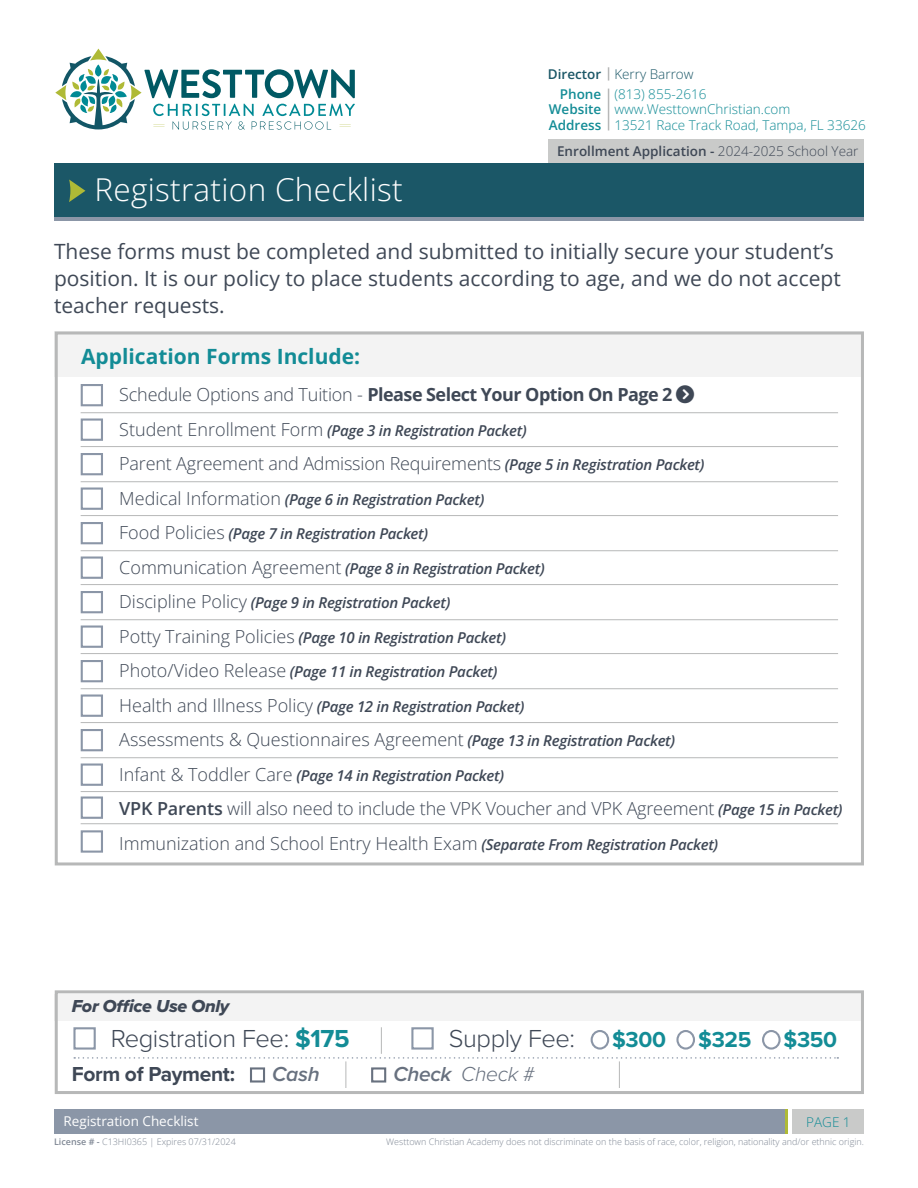
<style>
.page{position:relative;width:918px;height:1188px;background:#fff}
.page>*{position:absolute;margin:0;border:0;box-sizing:border-box;transform-origin:0 0}
.t1{font:300 31.5px "Open Sans";letter-spacing:.01em;color:#fff}
.t2{font:300 25.5px "Proxima Nova";letter-spacing:-.015em;color:#3f4856}
.t3{font:700 22.5px "Proxima Nova";letter-spacing:-.015em;color:#138c96}
.t4{font:21px/27px "Open Sans";color:#3f4856}
.t5{font:700 21px "Open Sans";color:#138c96}
.t6{font:700 21px "Proxima Nova";letter-spacing:-.015em;color:#3f4856}
.t7{font:italic 600 21px "Proxima Nova";letter-spacing:-.015em;color:#68717f}
.t8{font:italic 300 21px "Proxima Nova";letter-spacing:-.015em;color:#68717f}
.t9{font:300 18px "Open Sans";letter-spacing:-.01em;color:#3f4856}
.t10{font:700 18px "Open Sans";letter-spacing:-.03em;color:#3f4856}
.t11{font:18px "Proxima Nova Extrabld It";letter-spacing:-.015em;color:#3f4856}
.t12{font:italic 600 15px "Open Sans";letter-spacing:-.02em;color:#3f4856}
.t13{font:300 13.5px/15.8px "Open Sans";color:#138c96}
.t14{font:600 13.5px "Open Sans";color:#3f4856}
.t15{font:13.5px "Open Sans";color:#fff}
.t16{font:300 13.5px "Open Sans";color:#1b5767}
.t17{font:600 13.5px/15.6px "Open Sans";color:#138c96;text-align:justify}
.t18{font:300 9px "Open Sans";color:#7f8794}
.s1{font-weight:600}
.s2{font-weight:300}
.s3{font-weight:300;font-style:normal;font-size:18px}
.s4{font-weight:600;font-style:italic;font-size:15px}
.s5{font-weight:700;color:#138c96}
.s6{font-style:normal}
</style>
<div class="page">
<div style="left:54px;top:1109px;width:731px;height:24px;background:#8b96a7"></div>
<hr style="left:785px;top:1109px;width:3px;height:24px;background:#afba36">
<div style="left:793px;top:1109px;width:71px;height:24px;background:#c9cac9"></div>
<svg style="left:608px;top:67px;width:1px;height:14px"></svg>
<hr style="left:608px;top:89px;width:1px;height:41px;background:#b7b8b8">
<svg style="left:54px;top:216px;width:810px;height:5px;background:#74899a"></svg>
<div style="left:549px;top:139px;width:315px;height:27px;background:#c9cac9"></div>
<div style="left:54px;top:163px;width:810px;height:53px;background:#1b5767"></div>
<svg style="left:69px;top:180px;width:16px;height:22px"></svg>
<svg style="left:55px;top:49px;width:300px;height:81px"></svg>
<div style="left:55px;top:332px;width:809px;height:45px;background:#f3f3f3"></div>
<div style="left:55px;top:332px;width:809px;height:533px;border:3px solid #b7b8b8"></div>
<hr style="left:81px;top:412px;width:757px;height:1px;background:#b7b8b8">
<hr style="left:81px;top:446px;width:757px;height:1px;background:#b7b8b8">
<hr style="left:81px;top:481px;width:757px;height:1px;background:#b7b8b8">
<hr style="left:81px;top:515px;width:757px;height:1px;background:#b7b8b8">
<hr style="left:81px;top:550px;width:757px;height:1px;background:#b7b8b8">
<hr style="left:81px;top:584px;width:757px;height:1px;background:#b7b8b8">
<hr style="left:81px;top:619px;width:757px;height:1px;background:#b7b8b8">
<hr style="left:81px;top:653px;width:757px;height:1px;background:#b7b8b8">
<hr style="left:81px;top:688px;width:757px;height:1px;background:#b7b8b8">
<hr style="left:81px;top:722px;width:757px;height:1px;background:#b7b8b8">
<hr style="left:81px;top:757px;width:757px;height:1px;background:#b7b8b8">
<hr style="left:81px;top:791px;width:757px;height:1px;background:#b7b8b8">
<hr style="left:81px;top:823px;width:757px;height:1px;background:#b7b8b8">
<div style="left:81px;top:384px;width:22px;height:22px;background:#fff;border:2px solid #8b96a7"></div>
<div style="left:81px;top:419px;width:22px;height:22px;background:#fff;border:2px solid #8b96a7"></div>
<div style="left:81px;top:453px;width:22px;height:22px;background:#fff;border:2px solid #8b96a7"></div>
<div style="left:81px;top:487px;width:22px;height:23px;background:#fff;border:2px solid #8b96a7"></div>
<div style="left:81px;top:522px;width:22px;height:22px;background:#fff;border:2px solid #8b96a7"></div>
<div style="left:81px;top:556px;width:22px;height:23px;background:#fff;border:2px solid #8b96a7"></div>
<div style="left:81px;top:591px;width:22px;height:22px;background:#fff;border:2px solid #8b96a7"></div>
<div style="left:81px;top:625px;width:22px;height:23px;background:#fff;border:2px solid #8b96a7"></div>
<div style="left:81px;top:660px;width:22px;height:22px;background:#fff;border:2px solid #8b96a7"></div>
<div style="left:81px;top:694px;width:22px;height:23px;background:#fff;border:2px solid #8b96a7"></div>
<div style="left:81px;top:729px;width:22px;height:22px;background:#fff;border:2px solid #8b96a7"></div>
<div style="left:81px;top:763px;width:22px;height:23px;background:#fff;border:2px solid #8b96a7"></div>
<div style="left:81px;top:796px;width:22px;height:23px;background:#fff;border:2px solid #8b96a7"></div>
<div style="left:81px;top:830px;width:22px;height:23px;background:#fff;border:2px solid #8b96a7"></div>
<svg style="left:73px;top:1027px;width:1px;height:23px"></svg>
<div style="left:55px;top:994px;width:809px;height:26px;background:#f3f3f3"></div>
<div style="left:55px;top:990px;width:809px;height:104px;border:3px solid #b7b8b8"></div>
<svg style="left:74px;top:1027px;width:764px;height:61px"></svg>
<div style="left:592px;top:1031px;width:16px;height:18px;background:#fff;border-radius:50%"></div>
<div style="left:591px;top:1030px;width:18px;height:20px;border:2px solid #8b96a7;border-radius:50%"></div>
<svg style="left:677px;top:1031px;width:17px;height:18px"></svg>
<div style="left:676px;top:1030px;width:19px;height:20px;border:2px solid #8b96a7;border-radius:50%"></div>
<svg style="left:763px;top:1031px;width:17px;height:18px"></svg>
<div style="left:762px;top:1030px;width:19px;height:20px;border:2px solid #8b96a7;border-radius:50%"></div>
<p class="t16" style="left:548px;top:65px;width:147px"><span class="s1">Director</span> Kerry Barrow</p>
<p class="t17" style="left:549px;top:86px;width:54px;text-indent:11px">Phone Website Address</p>
<p class="t13" style="left:614px;top:85px;width:253px">(813) 855-2616 www.WesttownChristian.com<br>13521 Race Track Road, Tampa, FL 33626</p>
<p class="t1" style="left:94px;top:168px;width:310px">Registration Checklist</p>
<p class="t14" style="left:557px;top:142px;width:303px">Enrollment Application - <span class="s2">2024-2025 School Year</span></p>
<p class="t4" style="left:54px;top:238px;width:788px">These forms must be completed and submitted to initially secure your student’s position. It is our policy to place students according to age, and we do not accept teacher requests.</p>
<p class="t5" style="left:81px;top:341px;width:281px">Application Forms Include:</p>
<p class="t10" style="left:119px;top:382px;width:555px"><span class="s2">Schedule Options and Tuition -</span> Please Select Your Option On Page 2</p>
<p class="t12" style="left:119px;top:420px;width:409px"><span class="s3">Student Enrollment Form</span> (Page 3 in Registration Packet)</p>
<p class="t9" style="left:119px;top:451px;width:587px">Parent Agreement and Admission Requirements <span class="s4">(Page 5 in Registration Packet)</span></p>
<p class="t12" style="left:119px;top:489px;width:367px"><span class="s3">Medical Information</span> (Page 6 in Registration Packet)</p>
<p class="t12" style="left:119px;top:524px;width:310px"><span class="s3">Food Policies</span> (Page 7 in Registration Packet)</p>
<p class="t12" style="left:119px;top:558px;width:427px"><span class="s3">Communication Agreement</span> (Page 8 in Registration Packet)</p>
<p class="t12" style="left:119px;top:593px;width:333px"><span class="s3">Discipline Policy</span> (Page 9 in Registration Packet)</p>
<p class="t12" style="left:119px;top:627px;width:388px"><span class="s3">Potty Training Policies</span> (Page 10 in Registration Packet)</p>
<p class="t12" style="left:119px;top:662px;width:380px"><span class="s3">Photo/Video Release</span> (Page 11 in Registration Packet)</p>
<p class="t12" style="left:119px;top:696px;width:407px"><span class="s3">Health and Illness Policy</span> (Page 12 in Registration Packet)</p>
<p class="t9" style="left:119px;top:727px;width:557px">Assessments &amp; Questionnaires Agreement <span class="s4">(Page 13 in Registration Packet)</span></p>
<p class="t12" style="left:119px;top:765px;width:386px"><span class="s3">Infant &amp; Toddler Care</span> (Page 14 in Registration Packet)</p>
<p class="t9" style="left:119px;top:796px;width:725px"><span class="s1">VPK Parents</span> will also need to include the VPK Voucher and VPK Agreement <span class="s4">(Page 15 in Packet)</span></p>
<p class="t9" style="left:119px;top:831px;width:601px">Immunization and School Entry Health Exam <span class="s4">(Separate From Registration Packet)</span></p>
<p class="t11" style="left:72px;top:993px;width:159px">For Office Use Only</p>
<p class="t2" style="left:111px;top:1020px;width:240px">Registration Fee: <span class="s5">$175</span></p>
<p class="t2" style="left:449px;top:1020px;width:128px">Supply Fee:</p>
<p class="t3" style="left:612px;top:1023px;width:55px">$300</p>
<p class="t3" style="left:698px;top:1023px;width:55px">$325</p>
<p class="t3" style="left:784px;top:1023px;width:55px">$350</p>
<p class="t6" style="left:72px;top:1058px;width:165px">Form of Payment:</p>
<p class="t7" style="left:272px;top:1058px;width:49px">Cash</p>
<p class="t7" style="left:393px;top:1058px;width:60px">Check</p>
<p class="t8" style="left:461px;top:1058px;width:76px">Check <span class="s6">#</span></p>
<p class="t15" style="left:63px;top:1112px;width:137px">Registration Checklist</p>
<p class="t13" style="left:806px;top:1113px;width:46px">PAGE 1</p>
<p class="t18" style="left:54px;top:1136px;width:183px"><span class="s1">License # -</span> C13HI0365 | Expires 07/31/2024</p>
<p class="t18" style="left:386px;top:1136px;width:479px">Westtown Christian Academy does not discriminate on the basis of race, color, religion, nationality and/or ethnic origin.</p>
</div>
